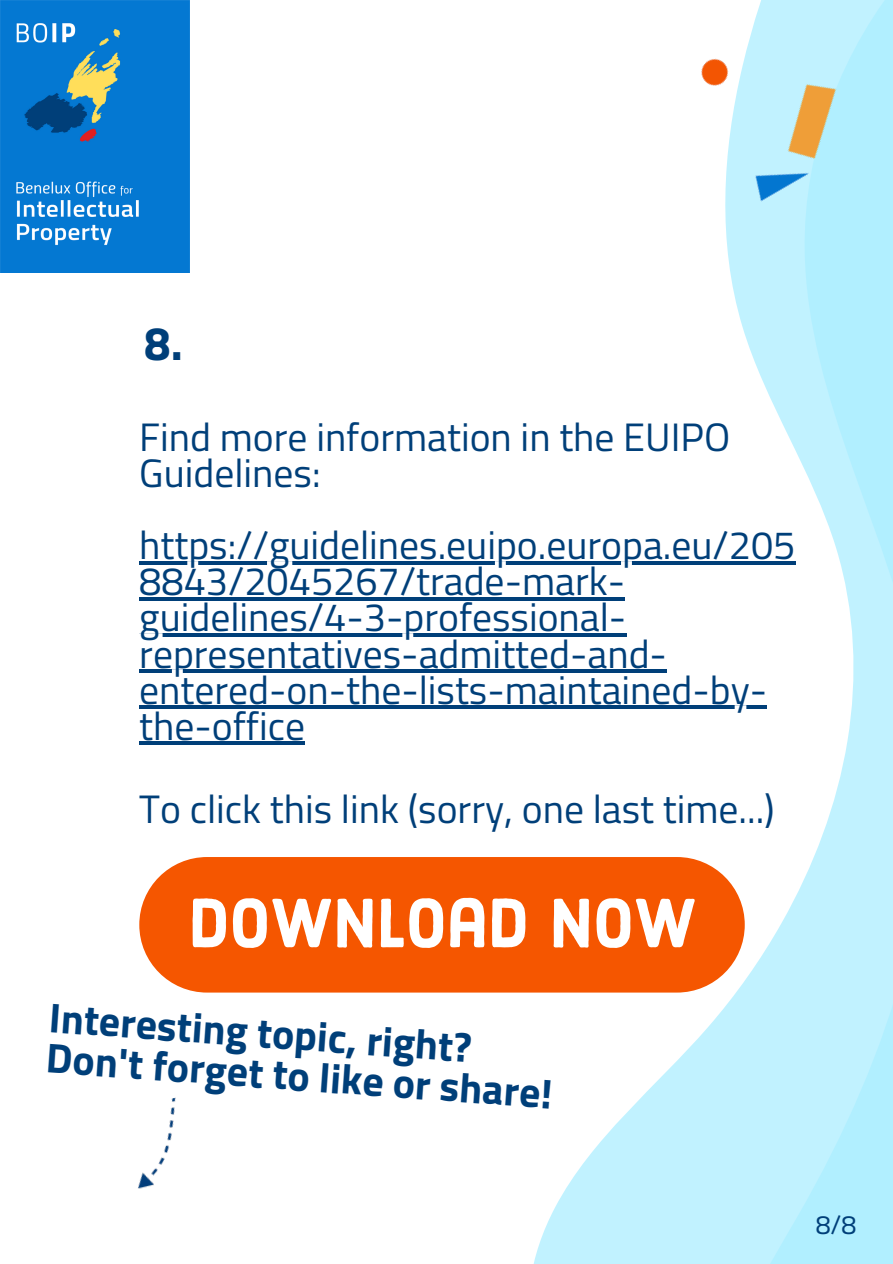
<style>
.page{position:relative;width:893px;height:1264px;background:#fff}
.page>*{position:absolute;margin:0;border:0;box-sizing:border-box;transform-origin:0 0}
.t1{font:68.7px "Harman Sans";color:#fff}
.t2{font:700 47.25px "Titillium Web";color:#003f79}
.t3{font:700 41.7px "Titillium Web";color:#003f79}
.t4{font:39.6px/36px "Titillium Web";color:#003f79}
.t5{font:26.55px "Titillium Web";color:#003f79}
</style>
<div class="page">
<svg style="left:530px;top:227px;width:225px;height:1036px"></svg>
<svg style="left:755px;top:0;width:137px;height:1263px;fill:#c1f2ff"></svg>
<img style="left:701px;top:0;width:172px;height:227px">
<img style="left:0;top:0;width:189px;height:272px">
<img style="left:138px;top:1097px;width:38px;height:92px">
<hr style="left:139px;top:561px;width:656px;height:4px;background:#003f79">
<hr style="left:139px;top:597px;width:486px;height:4px;background:#003f79">
<hr style="left:139px;top:633px;width:487px;height:4px;background:#003f79">
<hr style="left:139px;top:669px;width:528px;height:4px;background:#003f79">
<hr style="left:139px;top:705px;width:628px;height:4px;background:#003f79">
<hr style="left:139px;top:741px;width:166px;height:4px;background:#003f79">
<div style="left:139px;top:857px;width:605px;height:135px;background:#f55600;border-radius:68px"></div>
<p class="t2" style="left:144px;top:306px;width:40px">8.</p>
<p class="t4" style="left:139px;top:418px;width:592px">Find more information in the EUIPO<br>Guidelines:</p>
<p class="t4" style="left:139px;top:526px;width:657px">https://guidelines.euipo.europa.eu/205<br>8843/2045267/trade-mark&shy;guidelines/4-3-professional&shy;representatives-admitted-and&shy;entered-on-the-lists-maintained-by&shy;the-office</p>
<p class="t4" style="left:139px;top:789px;width:637px">To click this link (sorry, one last time...)</p>
<h1 class="t1" style="left:188px;top:895px;width:509px">DOWNLOAD NOW</h1>
<p class="t3" style="left:51px;top:985px;width:425px;rotate:4deg">Interesting topic, right?</p>
<p class="t3" style="left:48px;top:1025px;width:509px;rotate:4deg">Don't forget to like or share!</p>
<p class="t5" style="left:815px;top:1204px;width:42px">8/8</p>
</div>
